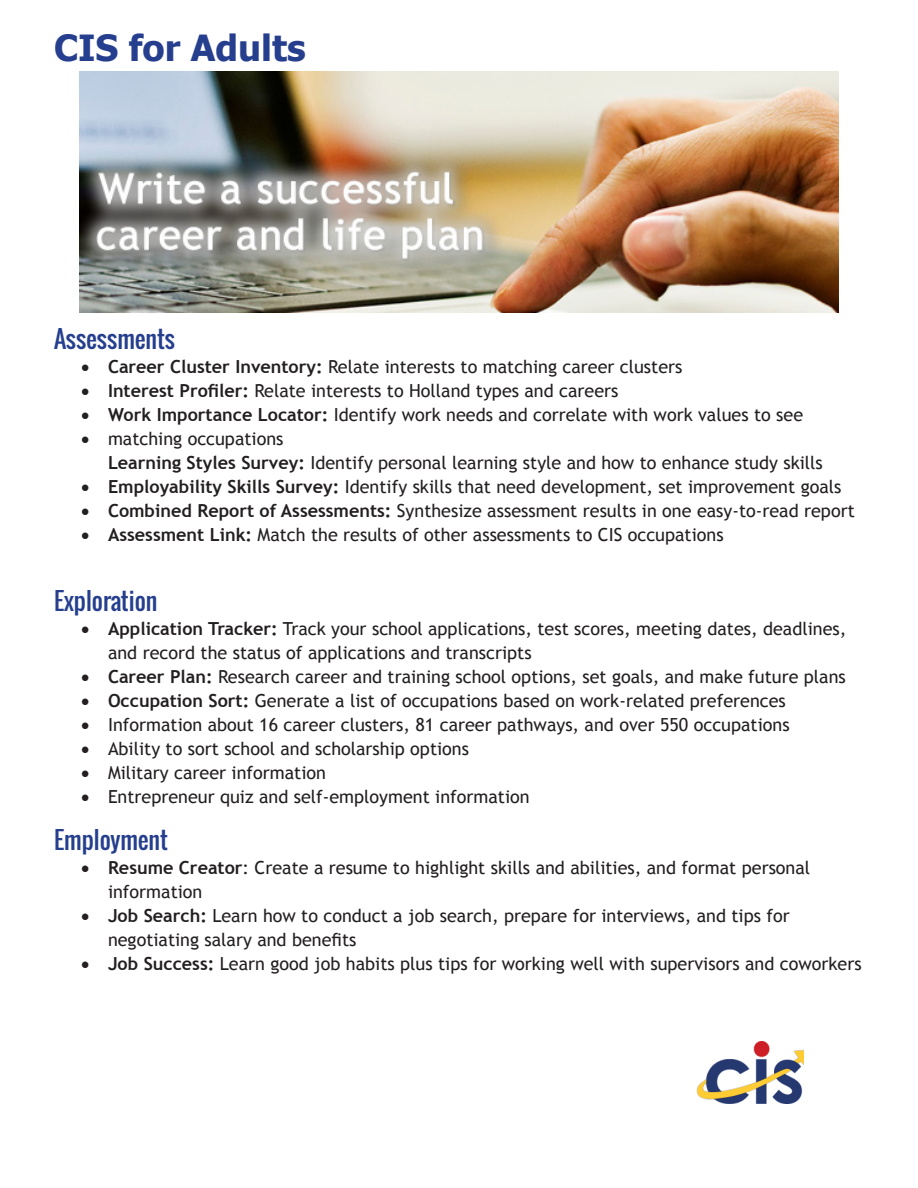
<style>
.page{position:relative;width:918px;height:1188px;background:#fff}
.page>*{position:absolute;margin:0;border:0;box-sizing:border-box;transform-origin:0 0}
.t1{font:700 36px "Tahoma";color:#253f8e}
.t2{font:24px "Oswald";color:#253f8e}
.t3{font:18px/24px "Trebuchet MS";color:#231f20}
.t4{font:18px "Symbol";color:#231f20}
.s1{font-weight:700}
</style>
<div class="page">
<img style="left:80px;top:72px;width:758px;height:240px">
<img style="left:696px;top:1042px;width:108px;height:61px">
<p class="t1" style="left:54px;top:22px;width:253px">CIS for Adults</p>
<p class="t2" style="left:54px;top:320px;width:123px">Assessments</p>
<p class="t3" style="left:81px;top:354px;width:603px">• <span class="s1">Career Cluster Inventory:</span> Relate interests to matching career clusters</p>
<p class="t4" style="left:81px;top:378px;width:10px">•</p>
<p class="t4" style="left:81px;top:402px;width:10px">•</p>
<p class="t3" style="left:108px;top:378px;width:512px"><span class="s1">Interest Profiler:</span> Relate interests to Holland types and careers</p>
<p class="t3" style="left:108px;top:402px;width:697px"><span class="s1">Work Importance Locator:</span> Identify work needs and correlate with work values to see matching occupations</p>
<p class="t4" style="left:81px;top:426px;width:10px">•</p>
<p class="t4" style="left:81px;top:474px;width:10px">•</p>
<p class="t4" style="left:81px;top:498px;width:10px">•</p>
<p class="t4" style="left:81px;top:522px;width:10px">•</p>
<p class="t3" style="left:108px;top:450px;width:716px"><span class="s1">Learning Styles Survey:</span> Identify personal learning style and how to enhance study skills</p>
<p class="t3" style="left:108px;top:474px;width:735px"><span class="s1">Employability Skills Survey:</span> Identify skills that need development, set improvement goals</p>
<p class="t3" style="left:108px;top:498px;width:748px"><span class="s1">Combined Report of Assessments:</span> Synthesize assessment results in one easy-to-read report</p>
<p class="t3" style="left:108px;top:522px;width:617px"><span class="s1">Assessment Link:</span> Match the results of other assessments to CIS occupations</p>
<p class="t2" style="left:54px;top:583px;width:105px">Exploration</p>
<p class="t3" style="left:108px;top:617px;width:740px;text-indent:-27px">• <span class="s1">Application Tracker:</span> Track your school applications, test scores, meeting dates, deadlines, and record the status of applications and transcripts</p>
<p class="t3" style="left:81px;top:665px;width:766px">• <span class="s1">Career Plan:</span> Research career and training school options, set goals, and make future plans</p>
<p class="t3" style="left:81px;top:689px;width:706px">• <span class="s1">Occupation Sort:</span> Generate a list of occupations based on work-related preferences</p>
<p class="t3" style="left:81px;top:713px;width:710px">• Information about 16 career clusters, 81 career pathways, and over 550 occupations</p>
<p class="t3" style="left:81px;top:737px;width:390px">• Ability to sort school and scholarship options</p>
<p class="t3" style="left:81px;top:761px;width:247px">• Military career information</p>
<p class="t3" style="left:81px;top:785px;width:450px">• Entrepreneur quiz and self-employment information</p>
<p class="t2" style="left:54px;top:822px;width:115px">Employment</p>
<p class="t3" style="left:108px;top:856px;width:704px;text-indent:-27px">• <span class="s1">Resume Creator</span>: Create a resume to highlight skills and abilities, and format personal information</p>
<p class="t3" style="left:108px;top:904px;width:683px;text-indent:-27px">• <span class="s1">Job Search:</span> Learn how to conduct a job search, prepare for interviews, and tips for negotiating salary and benefits</p>
<p class="t3" style="left:81px;top:952px;width:782px">• <span class="s1">Job Success:</span> Learn good job habits plus tips for working well with supervisors and coworkers</p>
</div>
